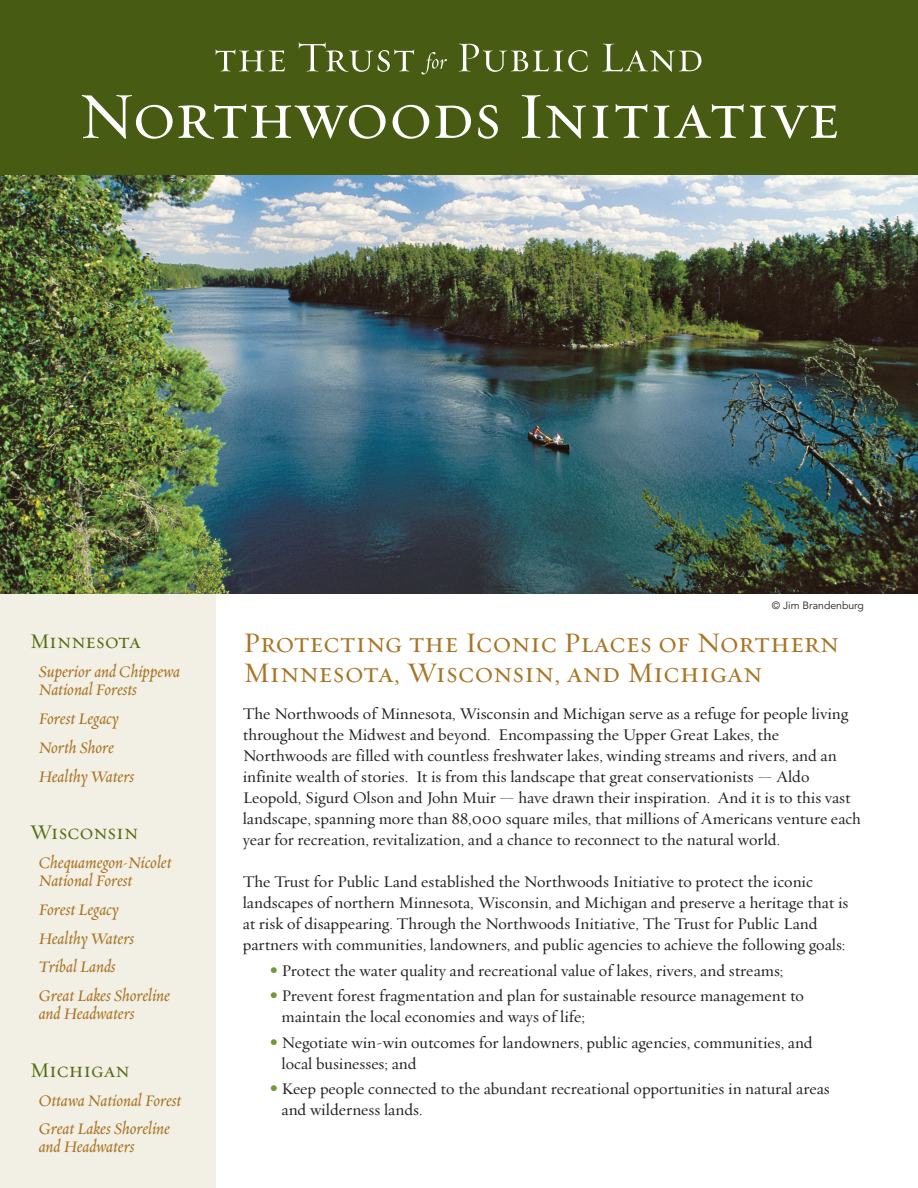
<style>
.page{position:relative;width:918px;height:1188px;background:#fff}
.page>*{position:absolute;margin:0;border:0;box-sizing:border-box;transform-origin:0 0}
.t1{font:66px "Requiem Text HTF Small Caps";color:#fff}
.t2{font:28.5px/30px "Requiem Text HTF Small Caps";color:#a97423}
.t3{font:21px "Requiem Text HTF Small Caps";color:#556b0e}
.t4{font:18px/28.8px "Requiem Text HTF Italic";color:#a97423}
.t5{font:16.5px/21px "Requiem Text HTF Roman";color:#231f20}
.t6{font:10.5px "Avenir";color:#231f20}
.s1{font-family:"Avenir";color:#6e9a34}
</style>
<div class="page">
<div style="left:0;top:498px;width:216px;height:690px;background:#f2efe5"></div>
<img style="left:0;top:176px;width:918px;height:418px">
<div style="left:0;top:0;width:918px;height:176px;background:#485b12"></div>
<svg style="left:215px;top:50px;width:70px;height:21px"></svg>
<svg style="left:299px;top:42px;width:115px;height:30px"></svg>
<svg style="left:421px;top:52px;width:26px;height:23px"></svg>
<svg style="left:459px;top:44px;width:129px;height:28px"></svg>
<svg style="left:602px;top:44px;width:99px;height:28px"></svg>
<h1 class="t1" style="left:78px;top:76px;width:763px">Northwoods Initiative</h1>
<p class="t3" style="left:30px;top:629px;width:113px">Minnesota</p>
<p class="t4" style="left:39px;top:662px;width:143px;line-height:18px">Superior and Chippewa<br>National Forests</p>
<p class="t4" style="left:39px;top:703px;width:97px">Forest Legacy<br>North Shore<br>Healthy Waters</p>
<p class="t3" style="left:30px;top:820px;width:110px">Wisconsin</p>
<p class="t4" style="left:39px;top:853px;width:134px;line-height:18px">Chequamegon-Nicolet<br>National Forest</p>
<p class="t4" style="left:39px;top:894px;width:133px">Forest Legacy<br>Healthy Waters<br>Tribal Lands<br>Great Lakes Shoreline</p>
<p class="t4" style="left:39px;top:999px;width:97px">and Headwaters</p>
<p class="t3" style="left:30px;top:1057px;width:102px">Michigan</p>
<p class="t4" style="left:39px;top:1085px;width:144px">Ottawa National Forest<br>Great Lakes Shoreline</p>
<p class="t4" style="left:39px;top:1132px;width:97px">and Headwaters</p>
<p class="t6" style="left:772px;top:601px;width:94px">© Jim Brandenburg</p>
<h2 class="t2" style="left:243px;top:627px;width:598px">Protecting the Iconic Places of Northern<br>Minnesota, Wisconsin, and Michigan</h2>
<p class="t5" style="left:243px;top:703px;width:620px">The Northwoods of Minnesota, Wisconsin and Michigan serve as a refuge for people living throughout the Midwest and beyond. Encompassing the Upper Great Lakes, the Northwoods are filled with countless freshwater lakes, winding streams and rivers, and an infinite wealth of stories. It is from this landscape that great conservationists — Aldo Leopold, Sigurd Olson and John Muir — have drawn their inspiration. And it is to this vast landscape, spanning more than 88,000 square miles, that millions of Americans venture each year for recreation, revitalization, and a chance to reconnect to the natural world.</p>
<p class="t5" style="left:243px;top:871px;width:607px">The Trust for Public Land established the Northwoods Initiative to protect the iconic landscapes of northern Minnesota, Wisconsin, and Michigan and preserve a heritage that is at risk of disappearing. Through the Northwoods Initiative, The Trust for Public Land partners with communities, landowners, and public agencies to achieve the following goals:</p>
<p class="t5" style="left:270px;top:960px;width:515px"><span class="s1">•</span> Protect the water quality and recreational value of lakes, rivers, and streams;</p>
<p class="t5" style="left:282px;top:985px;width:524px;text-indent:-12px"><span class="s1">•</span> Prevent forest fragmentation and plan for sustainable resource management to maintain the local economies and ways of life;</p>
<p class="t5" style="left:282px;top:1032px;width:533px;text-indent:-12px"><span class="s1">•</span> Negotiate win-win outcomes for landowners, public agencies, communities, and local businesses; and</p>
<p class="t5" style="left:282px;top:1078px;width:550px;text-indent:-12px"><span class="s1">•</span> Keep people connected to the abundant recreational opportunities in natural areas and wilderness lands.</p>
</div>
